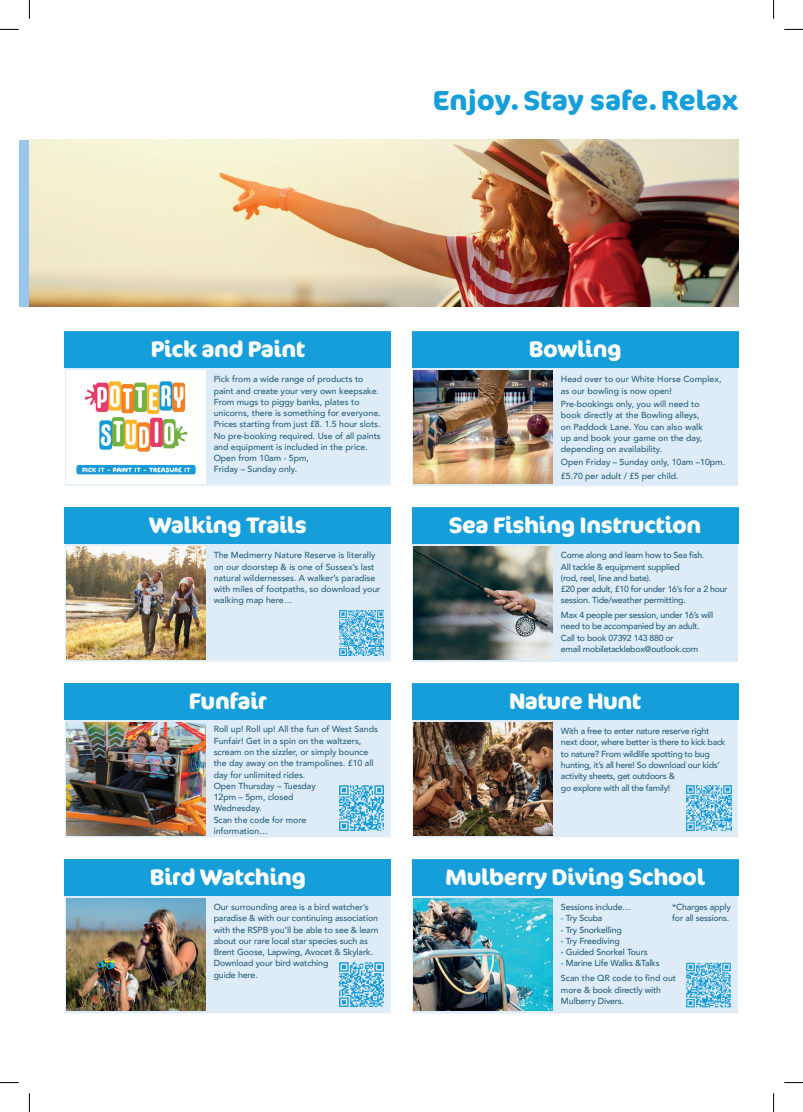
<style>
.page{position:relative;width:803px;height:1112px;background:#fff}
.page>*{position:absolute;margin:0;border:0;box-sizing:border-box;transform-origin:0 0}
.t1{font:700 27.5px "Cocon OT";color:#159eda}
.t2{font:700 22.5px "Cocon OT";letter-spacing:-.02em;color:#fff}
.t3{font:500 8.75px/11.2px "Avenir";color:#295f7a}
.t4{font:500 8.75px/11.2px "Avenir";letter-spacing:-.03em;color:#295f7a}
.t5{font:500 8.75px/11.2px "Avenir";letter-spacing:-.02em;color:#295f7a}
</style>
<div class="page">
<div style="left:412px;top:368px;width:326px;height:117px;background:#deecf8"></div>
<div style="left:412px;top:331px;width:326px;height:37px;background:#159eda"></div>
<img style="left:414px;top:370px;width:138px;height:113px">
<div style="left:412px;top:544px;width:326px;height:117px;background:#deecf8"></div>
<div style="left:412px;top:507px;width:326px;height:37px;background:#159eda"></div>
<img style="left:414px;top:546px;width:138px;height:113px">
<svg style="left:412px;top:719px;width:326px;height:118px;background:#cfe3f1"></svg>
<div style="left:412px;top:683px;width:326px;height:36px;background:#159eda"></div>
<img style="left:414px;top:722px;width:138px;height:112px">
<svg style="left:65px;top:719px;width:326px;height:118px;background:#d0e4f2"></svg>
<div style="left:65px;top:683px;width:326px;height:36px;background:#159eda"></div>
<img style="left:67px;top:722px;width:138px;height:112px">
<div style="left:65px;top:368px;width:326px;height:117px;background:#deecf8"></div>
<div style="left:65px;top:331px;width:326px;height:37px;background:#159eda"></div>
<img style="left:67px;top:370px;width:138px;height:113px">
<svg style="left:65px;top:895px;width:326px;height:118px;background:#d0e5f3"></svg>
<div style="left:65px;top:859px;width:326px;height:36px;background:#159eda"></div>
<img style="left:67px;top:897px;width:138px;height:113px">
<div style="left:19px;top:140px;width:10px;height:166px;background:#99c6ea"></div>
<div style="left:65px;top:544px;width:326px;height:117px;background:#deecf8"></div>
<div style="left:65px;top:507px;width:326px;height:37px;background:#159eda"></div>
<img style="left:67px;top:546px;width:138px;height:113px">
<img style="left:339px;top:610px;width:45px;height:45px">
<div style="left:412px;top:895px;width:326px;height:118px;background:#deecf8"></div>
<div style="left:412px;top:859px;width:326px;height:36px;background:#159eda"></div>
<img style="left:414px;top:897px;width:138px;height:113px">
<img style="left:684px;top:962px;width:49px;height:45px">
<img style="left:29px;top:140px;width:709px;height:166px">
<svg style="left:0;top:29px;width:19px;height:1px"></svg>
<svg style="left:784px;top:29px;width:19px;height:1px"></svg>
<svg style="left:0;top:1082px;width:19px;height:1px"></svg>
<svg style="left:784px;top:1082px;width:19px;height:1px"></svg>
<svg style="left:29px;top:0;width:1px;height:19px"></svg>
<svg style="left:29px;top:1093px;width:1px;height:18px"></svg>
<svg style="left:773px;top:0;width:1px;height:19px"></svg>
<svg style="left:773px;top:1093px;width:1px;height:18px"></svg>
<h1 class="t1" style="left:433px;top:83px;width:307px">Enjoy. Stay safe. Relax</h1>
<h2 class="t2" style="left:151px;top:335px;width:156px">Pick and Paint</h2>
<p class="t3" style="left:214px;top:373px;width:169px">Pick from a wide range of products to paint and create your very own keepsake.<br>From mugs to piggy banks, plates to unicorns, there is something for everyone.<br>Prices starting from just £8. 1.5 hour slots.<br>No pre-booking required. Use of all paints and equipment is included in the price.<br>Open from 10am - 5pm,<br>Friday – Sunday only.</p>
<h2 class="t2" style="left:149px;top:511px;width:160px">Walking Trails</h2>
<p class="t3" style="left:214px;top:549px;width:168px">The Medmerry Nature Reserve is literally on our doorstep &amp; is one of Sussex’s last natural wildernesses. A walker’s paradise with miles of footpaths, so download your walking map here…</p>
<h2 class="t2" style="left:189px;top:687px;width:79px">Funfair</h2>
<p class="t3" style="left:214px;top:723px;width:166px">Roll up! Roll up! All the fun of West Sands<br>Funfair! Get in a spin on the waltzers, scream on the sizzler, or simply bounce the day away on the trampolines. £10 all day for unlimited rides.<br>Open Thursday – Tuesday<br>12pm – 5pm, closed<br>Wednesday.<br>Scan the code for more<br>information…</p>
<h2 class="t2" style="left:150px;top:863px;width:158px">Bird Watching</h2>
<p class="t3" style="left:214px;top:900px;width:167px">Our surrounding area is a bird watcher’s paradise &amp; with our continuing association with the RSPB you’ll be able to see &amp; learn about our rare local star species such as Brent Goose, Lapwing, Avocet &amp; Skylark.<br>Download your bird watching<br>guide here.</p>
<h2 class="t2" style="left:529px;top:335px;width:94px">Bowling</h2>
<p class="t3" style="left:561px;top:373px;width:162px">Head over to our White Horse Complex, as our bowling is now open!</p>
<p class="t3" style="left:561px;top:398px;width:143px">Pre-bookings only, you will need to book directly at the Bowling alleys, on Paddock Lane. You can also walk up and book your game on the day, depending on availability.</p>
<p class="t3" style="left:561px;top:455px;width:166px;line-height:13.4px">Open Friday – Sunday only, 10am –10pm. £5.70 per adult / £5 per child.</p>
<h2 class="t2" style="left:449px;top:511px;width:254px">Sea Fishing Instruction</h2>
<p class="t4" style="left:561px;top:549px;width:168px">Come along and learn how to Sea fish.<br>All tackle &amp; equipment supplied<br>(rod, reel, line and bate).<br>£20 per adult, £10 for under 16’s for a 2 hour session. Tide/weather permitting.</p>
<p class="t4" style="left:561px;top:609px;width:154px">Max 4 people per session, under 16’s will need to be accompanied by an adult.<br>Call to book 07392 143 880 or<br>email mobiletacklebox@outlook.com</p>
<h2 class="t2" style="left:509px;top:687px;width:134px">Nature Hunt</h2>
<p class="t4" style="left:561px;top:725px;width:166px">With a free to enter nature reserve right next door, where better is there to kick back to nature? From wildlife spotting to bug hunting, it’s all here! So download our kids’ activity sheets, get outdoors &amp;<br>go explore with all the family!</p>
<h2 class="t2" style="left:445px;top:863px;width:261px">Mulberry Diving School</h2>
<p class="t5" style="left:672px;top:900px;width:60px">*Charges apply for all sessions.</p>
<p class="t5" style="left:561px;top:900px;width:72px">Sessions include…</p>
<p class="t5" style="left:561px;top:912px;width:43px">- Try Scuba</p>
<p class="t5" style="left:561px;top:923px;width:62px">- Try Snorkelling</p>
<p class="t5" style="left:561px;top:934px;width:60px">- Try Freediving</p>
<p class="t5" style="left:561px;top:945px;width:88px">- Guided Snorkel Tours</p>
<p class="t5" style="left:561px;top:955px;width:117px;line-height:14.8px">- Marine Life Walks &amp;Talks<br>Scan the QR code to find out</p>
<p class="t5" style="left:561px;top:983px;width:102px">more &amp; book directly with<br>Mulberry Divers.</p>
</div>
